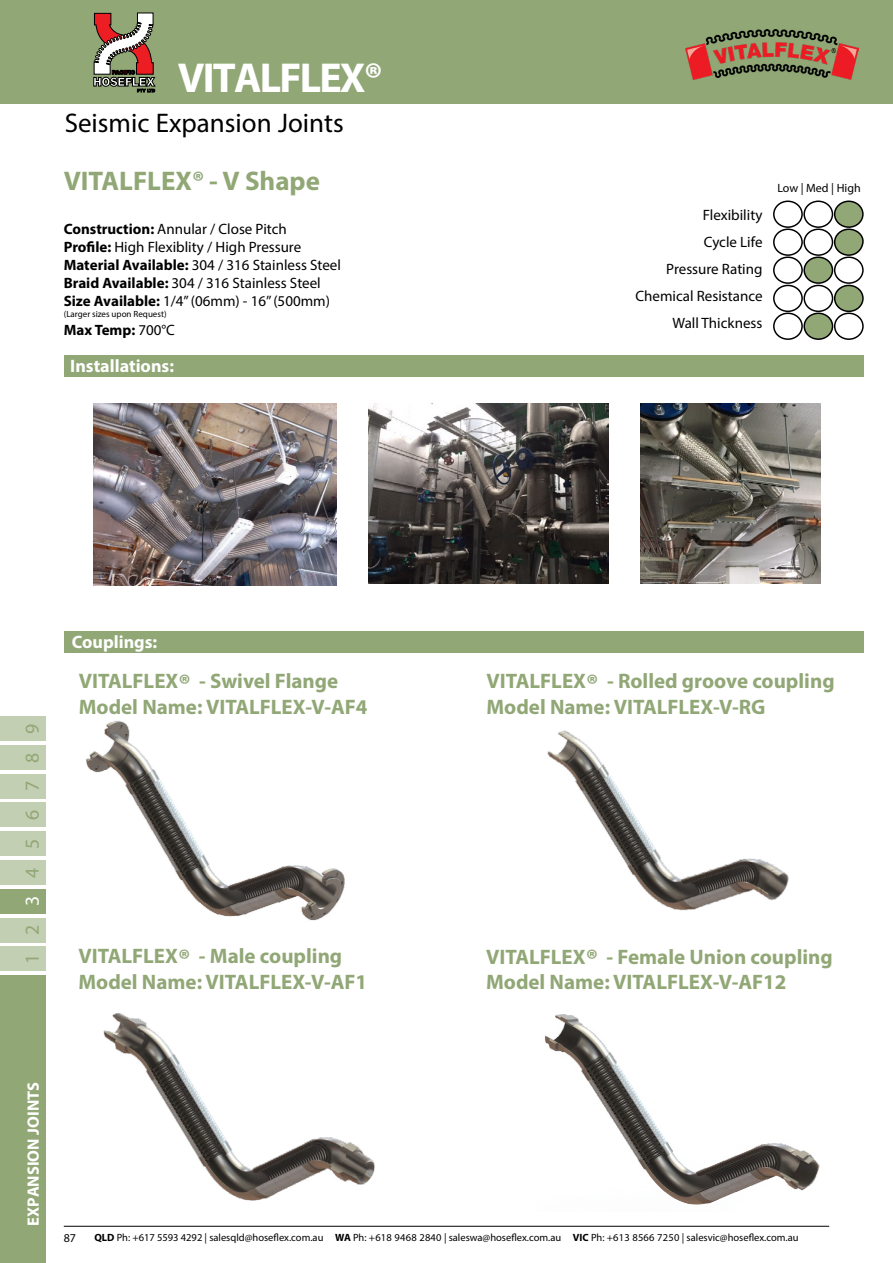
<style>
.page{position:relative;width:893px;height:1263px;background:#fff}
.page>*{position:absolute;margin:0;border:0;box-sizing:border-box;transform-origin:0 0}
.t1{font:700 42px "Myriad Pro";letter-spacing:-.045em;color:#fff}
.t2{font:27px "Myriad Pro";color:#000}
.t3{font:700 27px "Myriad Pro";color:#91a776}
.t4{font:700 21px/25.2px "Myriad Pro";color:#91a776}
.t5{font:19.8px "Myriad Pro";letter-spacing:.94em;color:#91a776}
.t6{font:700 18px "Myriad Pro";color:#fff}
.t7{font:700 16.5px "Myriad Pro";color:#fff}
.t8{font:15px/18px "Myriad Pro";color:#000}
.t9{font:700 15px "Myriad Pro";color:#000}
.t10{font:12px "Myriad Pro";color:#000}
.t11{font:10.5px "Myriad Pro";color:#000}
.t12{font:9px "Myriad Pro";color:#000}
.s1{font-weight:700}
.s2{font-weight:400}
.s3{color:#fff}
.s4{font-size:27px}
</style>
<div class="page">
<div style="left:0;top:0;width:893px;height:104px;background:#91a776"></div>
<div style="left:0;top:947px;width:46px;height:24px;background:#c2cfb2"></div>
<div style="left:0;top:889px;width:46px;height:24px;background:#91a776"></div>
<div style="left:0;top:918px;width:46px;height:24px;background:#c2cfb2"></div>
<div style="left:0;top:832px;width:46px;height:24px;background:#c2cfb2"></div>
<div style="left:0;top:860px;width:46px;height:24px;background:#c2cfb2"></div>
<div style="left:0;top:774px;width:46px;height:24px;background:#c2cfb2"></div>
<div style="left:0;top:803px;width:46px;height:24px;background:#c2cfb2"></div>
<div style="left:0;top:746px;width:46px;height:24px;background:#c2cfb2"></div>
<div style="left:0;top:717px;width:46px;height:24px;background:#c2cfb2"></div>
<hr style="left:64px;top:1226px;width:765px;height:1px;background:#000">
<div style="left:0;top:976px;width:46px;height:287px;background:#91a776"></div>
<svg style="left:94px;top:13px;width:61px;height:79px"></svg>
<div style="left:64px;top:355px;width:799px;height:22px;background:#91a776"></div>
<div style="left:773px;top:228px;width:30px;height:28px;border:2px solid #000;border-radius:50%"></div>
<div style="left:804px;top:257px;width:28px;height:26px;background:#91a776;border-radius:50%"></div>
<div style="left:803px;top:256px;width:30px;height:28px;border:2px solid #000;border-radius:50%"></div>
<div style="left:803px;top:228px;width:30px;height:28px;border:2px solid #000;border-radius:50%"></div>
<div style="left:773px;top:256px;width:30px;height:28px;border:2px solid #000;border-radius:50%"></div>
<div style="left:773px;top:285px;width:30px;height:27px;border:2px solid #000;border-radius:50%"></div>
<div style="left:804px;top:313px;width:28px;height:26px;background:#91a776;border-radius:50%"></div>
<div style="left:803px;top:313px;width:30px;height:27px;border:2px solid #000;border-radius:50%"></div>
<div style="left:803px;top:285px;width:30px;height:27px;border:2px solid #000;border-radius:50%"></div>
<div style="left:773px;top:313px;width:30px;height:27px;border:2px solid #000;border-radius:50%"></div>
<div style="left:773px;top:200px;width:30px;height:28px;border:2px solid #000;border-radius:50%"></div>
<div style="left:803px;top:200px;width:30px;height:28px;border:2px solid #000;border-radius:50%"></div>
<div style="left:834px;top:256px;width:30px;height:28px;border:2px solid #000;border-radius:50%"></div>
<svg style="left:833px;top:228px;width:31px;height:29px"></svg>
<div style="left:834px;top:313px;width:30px;height:27px;border:2px solid #000;border-radius:50%"></div>
<div style="left:835px;top:285px;width:28px;height:26px;background:#91a776;border-radius:50%"></div>
<div style="left:834px;top:285px;width:30px;height:27px;border:2px solid #000;border-radius:50%"></div>
<div style="left:835px;top:201px;width:28px;height:26px;background:#91a776;border-radius:50%"></div>
<div style="left:834px;top:200px;width:30px;height:28px;border:2px solid #000;border-radius:50%"></div>
<div style="left:64px;top:631px;width:799px;height:22px;background:#91a776"></div>
<img style="left:103px;top:1013px;width:272px;height:188px">
<img style="left:86px;top:720px;width:259px;height:201px">
<img style="left:547px;top:730px;width:242px;height:181px">
<img style="left:545px;top:1014px;width:275px;height:191px">
<img style="left:94px;top:404px;width:243px;height:181px">
<img style="left:640px;top:403px;width:180px;height:180px">
<img style="left:369px;top:403px;width:240px;height:180px">
<img style="left:686px;top:29px;width:173px;height:51px">
<h1 class="t1" style="left:178px;top:51px;width:207px">VITALFLEX®</h1>
<h2 class="t2" style="left:65px;top:106px;width:281px">Seismic Expansion Joints</h2>
<h2 class="t3" style="left:64px;top:164px;width:258px">VITALFLEX® - V Shape</h2>
<p class="t8" style="left:64px;top:220px;width:279px"><span class="s1">Construction:</span> Annular / Close Pitch<br><span class="s1">Profile:</span> High Flexiblity / High Pressure <span class="s1">Material Available:</span> 304 / 316 Stainless Steel <span class="s1">Braid Available:</span> 304 / 316 Stainless Steel <span class="s1">Size Available:</span> 1/4” (06mm) - 16’’ (500mm)</p>
<p class="t12" style="left:64px;top:308px;width:104px">(Larger sizes upon Request)</p>
<p class="t9" style="left:64px;top:320px;width:113px">Max Temp: <span class="s2">700°C</span></p>
<p class="t6" style="left:70px;top:354px;width:105px">Installations:</p>
<p class="t8" style="left:636px;top:202px;width:128px;line-height:27px;text-align:right">Flexibility<br>Cycle Life<br>Pressure Rating<br>Chemical Resistance<br>Wall Thickness</p>
<p class="t10" style="left:777px;top:180px;width:85px">Low | Med | High</p>
<h3 class="t5" style="left:20px;top:964px;width:242px;rotate:-90deg">12<span class="s3">3</span>456789</h3>
<p class="t6" style="left:72px;top:630px;width:87px">Couplings:</p>
<h3 class="t4" style="left:79px;top:668px;width:290px">VITALFLEX<span class="s4">®</span> - Swivel Flange<br>Model Name: VITALFLEX-V-AF4</h3>
<h3 class="t4" style="left:78px;top:943px;width:290px">VITALFLEX<span class="s4">®</span> - Male coupling<br>Model Name: VITALFLEX-V-AF1</h3>
<h3 class="t4" style="left:486px;top:668px;width:350px">VITALFLEX<span class="s4">®</span> - Rolled groove coupling<br>Model Name: VITALFLEX-V-RG</h3>
<h3 class="t4" style="left:486px;top:943px;width:348px">VITALFLEX<span class="s4">®</span> - Female Union coupling<br>Model Name: VITALFLEX-V-AF12</h3>
<p class="t7" style="left:22px;top:1226px;width:145px;rotate:-90deg">EXPANSION JOINTS</p>
<p class="t10" style="left:64px;top:1230px;width:14px">87</p>
<p class="t11" style="left:94px;top:1231px;width:706px"><span class="s1">QLD</span> Ph: +617 5593 4292 | salesqld@hoseflex.com.au <span class="s1">WA</span> Ph: +618 9468 2840 | saleswa@hoseflex.com.au <span class="s1">VIC</span> Ph: +613 8566 7250 | salesvic@hoseflex.com.au</p>
</div>
